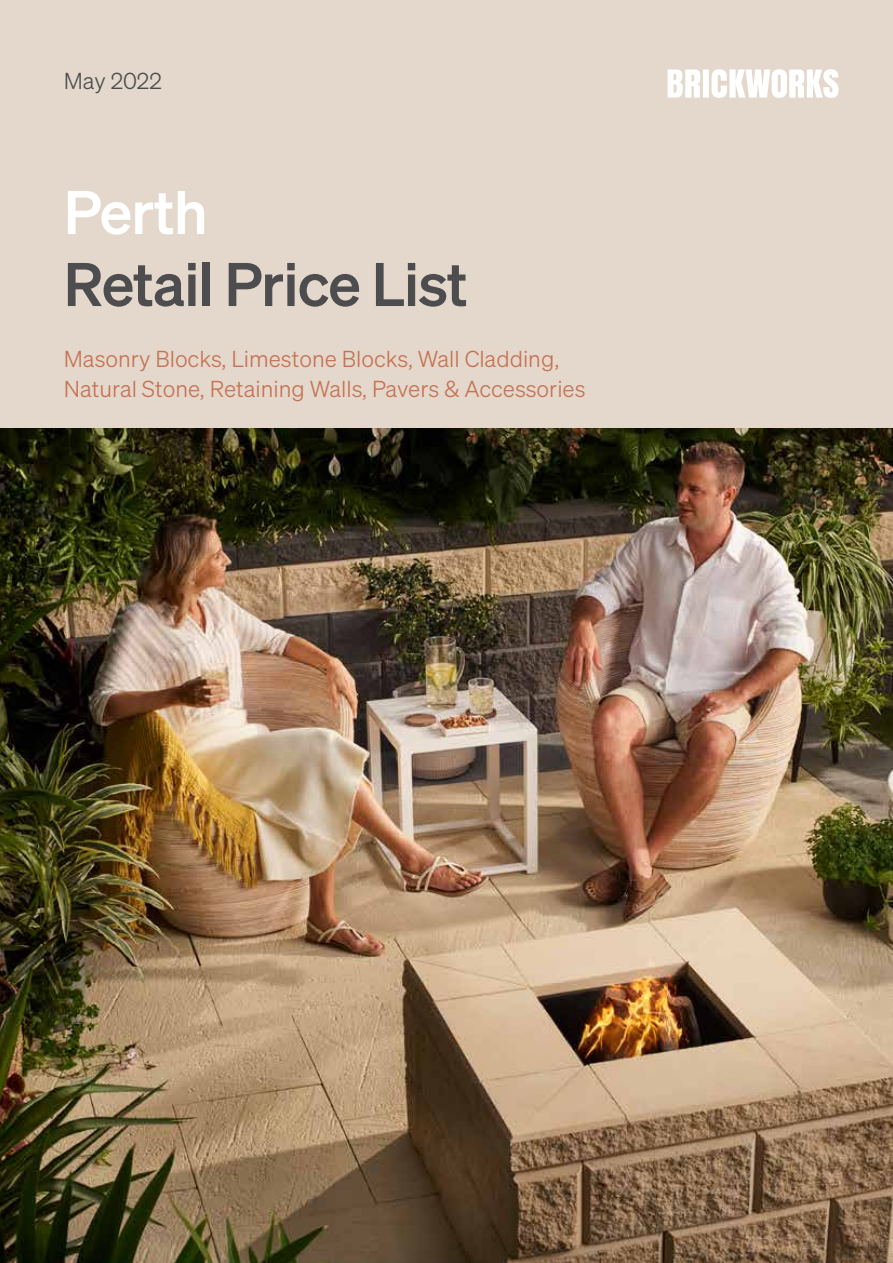
<style>
.page{position:relative;width:893px;height:1263px;background:#fff}
.page>*{position:absolute;margin:0;border:0;box-sizing:border-box;transform-origin:0 0}
.t1{font:60px "Sohne Kraftig";letter-spacing:-.01em;color:#4d4d4f}
.t2{font:60px "Sohne Kraftig";letter-spacing:-.01em;color:#fff}
.t3{font:22.5px/30px "Sohne Leicht";color:#c57152}
.t4{font:22.5px "Sohne Leicht";letter-spacing:-.005em;color:#4d4d4f}
</style>
<div class="page">
<img style="left:0;top:428px;width:893px;height:835px">
<div style="left:0;top:0;width:893px;height:428px;background:#e3d8cb"></div>
<svg style="left:668px;top:69px;width:171px;height:29px"></svg>
<p class="t4" style="left:64px;top:68px;width:99px">May 2022</p>
<h1 class="t2" style="left:64px;top:175px;width:145px">Perth</h1>
<h1 class="t1" style="left:64px;top:247px;width:405px">Retail Price List</h1>
<p class="t3" style="left:64px;top:343px;width:523px">Masonry Blocks, Limestone Blocks, Wall Cladding,<br>Natural Stone, Retaining Walls, Pavers &amp; Accessories</p>
</div>
